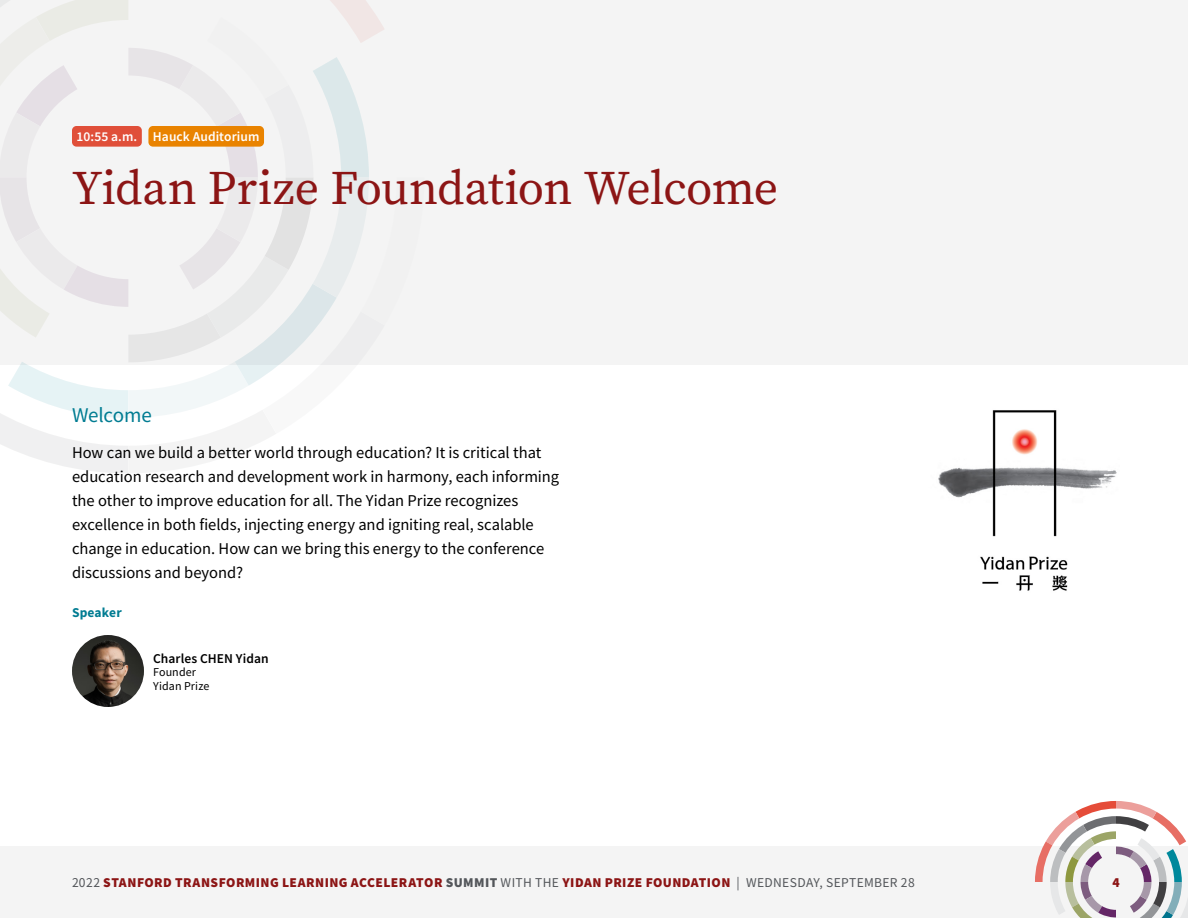
<style>
.page{position:relative;width:1188px;height:918px;background:#fff}
.page>*{position:absolute;margin:0;border:0;box-sizing:border-box;transform-origin:0 0}
.Page_Session_Title{font:48px "Source Serif Pro";letter-spacing:-.01em;color:#8c1515}
.Subhead_01{font:21px "Source Sans Pro";letter-spacing:-.01em;color:#007c92}
.Body_Text{font:16.5px/24px "Source Sans Pro";letter-spacing:-.005em;color:#000}
.t1{font:900 13.5px "Source Sans Pro";letter-spacing:.035em;color:#8c1515}
.Tiime_Elements{font:600 13.5px "Source Sans Pro";letter-spacing:.005em;color:#fff}
.Speaker_Names{font:600 13.5px "Source Sans Pro";letter-spacing:.005em;color:#000}
.Subhead_02{font:700 13.5px "Source Sans Pro";letter-spacing:.01em;color:#007c92}
.Speaker_Title{font:12px "Source Sans Pro";letter-spacing:.01em;color:#000}
.s1{font-weight:400;color:#e54c39}
.s2{font-weight:400;color:#53565a}
.s3{color:#53565a}
</style>
<div class="page">
<div style="left:0;top:846px;width:1188px;height:72px;background:#f4f4f4"></div>
<svg style="left:1035px;top:801px;width:153px;height:117px"></svg>
<svg style="left:0;top:364px;width:424px;height:109px"></svg>
<img style="left:72px;top:635px;width:72px;height:72px;border-radius:36px">
<div style="left:0;top:0;width:1188px;height:364px;background:#f4f4f4"></div>
<div style="left:72px;top:126px;width:70px;height:21px;background:#e04f39;border-radius:4px"></div>
<div style="left:148px;top:126px;width:116px;height:21px;background:#e98300;border-radius:4px"></div>
<img style="left:938px;top:410px;width:179px;height:181px">
<p class="Tiime_Elements" style="left:76px;top:127px;width:62px">10:55 a.m.</p>
<p class="Tiime_Elements" style="left:153px;top:127px;width:108px">Hauck Auditorium</p>
<p class="Page_Session_Title" style="left:72px;top:156px;width:708px">Yidan Prize Foundation Welcome</p>
<p class="Subhead_01" style="left:72px;top:402px;width:81px">Welcome</p>
<p class="Body_Text" style="left:72px;top:440px;width:489px">How can we build a better world through education? It is critical that education research and development work in harmony, each informing the other to improve education for all. The Yidan Prize recognizes excellence in both fields, injecting energy and igniting real, scalable change in education. How can we bring this energy to the conference discussions and beyond?</p>
<p class="Subhead_02" style="left:72px;top:603px;width:51px">Speaker</p>
<p class="Speaker_Names" style="left:153px;top:649px;width:117px">Charles CHEN Yidan</p>
<p class="Speaker_Title" style="left:153px;top:664px;width:45px">Founder</p>
<p class="Speaker_Title" style="left:153px;top:678px;width:58px">Yidan Prize</p>
<p class="t1" style="left:16px;top:873px;width:901px"><span class="s1">PAGE 4</span> <span class="s2">2022</span> STANFORD TRANSFORMING LEARNING ACCELERATOR <span class="s3">SUMMIT</span> <span class="s2">WITH THE</span> YIDAN PRIZE FOUNDATION <span class="s2">| WEDNESDAY, SEPTEMBER 28</span></p>
<p class="t1" style="left:1112px;top:873px;width:9px">4</p>
</div>
